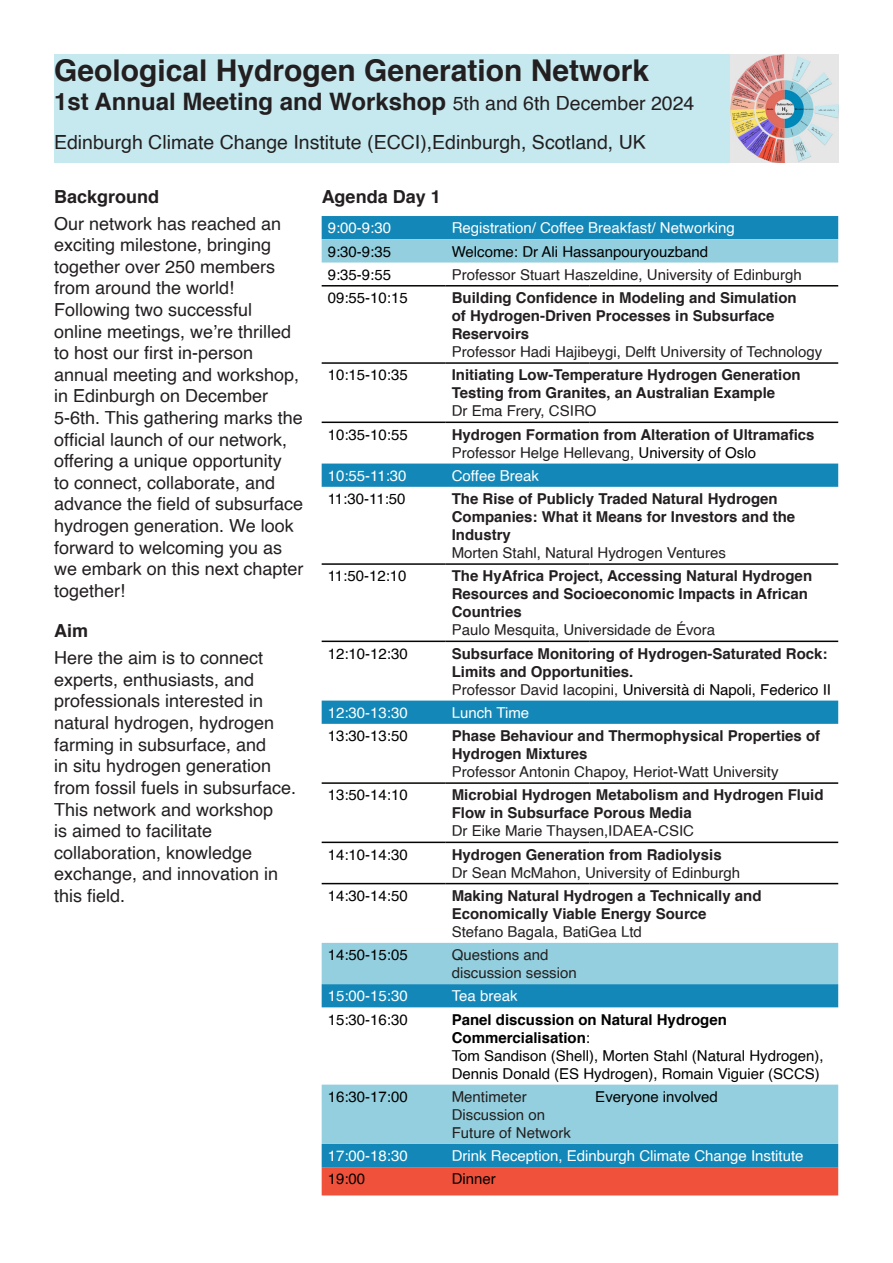
<style>
.page{position:relative;width:893px;height:1263px;background:#fff}
.page>*{position:absolute;margin:0;border:0;box-sizing:border-box;transform-origin:0 0}
.t1{font:700 30px "Helvetica";color:#231f20}
.t2{font:700 24px "Helvetica";color:#231f20}
.sub_title_heading{font:19.5px "Helvetica";color:#231f20}
.body{font:18px/21.6px "Helvetica";color:#231f20}
.heading{font:700 18px "Helvetica";color:#231f20}
.table_body{font:700 15px/18px "Helvetica";color:#231f20}
.table_body-2{font:15px/18px "Helvetica";color:#231f20}
.table_body-3{font:15px/18px "Helvetica";color:#000}
.table_body-4{font:15px "Helvetica";color:#fff}
.table_body-5{font:700 15px/18px "Helvetica";color:#000}
.s1{font-weight:400;font-size:19.5px}
.s2{font-weight:400}
.s3{font-weight:400;color:#000}
.s4{color:#231f20}
</style>
<div class="page">
<div style="left:54px;top:54px;width:785px;height:108px;background:#c6e9ef"></div>
<div style="left:322px;top:216px;width:516px;height:951px;background:#1388b8"></div>
<svg style="left:322px;top:239px;width:516px;height:905px"></svg>
<div style="left:322px;top:1167px;width:516px;height:28px;background:#f0513a"></div>
<hr style="left:322px;top:563px;width:124px;height:2px;background:#040503">
<hr style="left:446px;top:563px;width:143px;height:2px;background:#040503">
<hr style="left:589px;top:563px;width:249px;height:2px;background:#040503">
<hr style="left:322px;top:641px;width:124px;height:1px;background:#040503">
<hr style="left:446px;top:641px;width:143px;height:1px;background:#040503">
<hr style="left:589px;top:641px;width:249px;height:1px;background:#040503">
<hr style="left:322px;top:362px;width:124px;height:2px;background:#040503">
<hr style="left:446px;top:362px;width:143px;height:2px;background:#040503">
<hr style="left:589px;top:362px;width:249px;height:2px;background:#040503">
<hr style="left:322px;top:422px;width:124px;height:1px;background:#040503">
<hr style="left:446px;top:422px;width:143px;height:1px;background:#040503">
<hr style="left:589px;top:422px;width:249px;height:1px;background:#040503">
<hr style="left:322px;top:285px;width:124px;height:2px;background:#040503">
<hr style="left:446px;top:285px;width:143px;height:2px;background:#040503">
<hr style="left:589px;top:285px;width:249px;height:2px;background:#040503">
<hr style="left:322px;top:782px;width:124px;height:2px;background:#040503">
<hr style="left:446px;top:782px;width:143px;height:2px;background:#040503">
<hr style="left:589px;top:782px;width:249px;height:2px;background:#040503">
<hr style="left:322px;top:842px;width:124px;height:1px;background:#040503">
<hr style="left:446px;top:842px;width:143px;height:1px;background:#040503">
<hr style="left:589px;top:842px;width:249px;height:1px;background:#040503">
<hr style="left:322px;top:883px;width:124px;height:1px;background:#040503">
<hr style="left:446px;top:883px;width:143px;height:1px;background:#040503">
<hr style="left:589px;top:883px;width:249px;height:1px;background:#040503">
<img style="left:731px;top:54px;width:108px;height:108px">
<p class="t1" style="left:54px;top:46px;width:597px">Geological Hydrogen Generation Network</p>
<p class="t2" style="left:54px;top:82px;width:642px">1st Annual Meeting and Workshop <span class="s1">5th and 6th December 2024</span></p>
<p class="sub_title_heading" style="left:54px;top:128px;width:593px">Edinburgh Climate Change Institute (ECCI),Edinburgh, Scotland, UK</p>
<p class="heading" style="left:54px;top:182px;width:107px">Background</p>
<p class="heading" style="left:322px;top:182px;width:121px">Agenda Day 1</p>
<p class="body" style="left:54px;top:213px;width:251px">Our network has reached an exciting milestone, bringing together over 250 members from around the world!<br>Following two successful online meetings, we’re thrilled to host our first in-person annual meeting and workshop, in Edinburgh on December<br>5-6th. This gathering marks the official launch of our network, offering a unique opportunity<br>to connect, collaborate, and advance the field of subsurface hydrogen generation. We look forward to welcoming you as we embark on this next chapter together!</p>
<p class="heading" style="left:54px;top:616px;width:36px">Aim</p>
<p class="body" style="left:54px;top:648px;width:244px">Here the aim is to connect experts, enthusiasts, and professionals interested in natural hydrogen, hydrogen farming in subsurface, and<br>in situ hydrogen generation from fossil fuels in subsurface.<br>This network and workshop<br>is aimed to facilitate collaboration, knowledge exchange, and innovation in this field.</p>
<p class="table_body-4" style="left:328px;top:216px;width:65px">9:00-9:30</p>
<p class="table_body-4" style="left:452px;top:216px;width:285px">Registration/ Coffee Breakfast/ Networking</p>
<p class="table_body-3" style="left:328px;top:243px;width:65px">9:30-9:35</p>
<p class="table_body-3" style="left:452px;top:243px;width:258px">Welcome: Dr Ali Hassanpouryouzband</p>
<p class="table_body-3" style="left:328px;top:266px;width:65px">9:35-9:55</p>
<p class="table_body-2" style="left:452px;top:266px;width:352px">Professor Stuart Haszeldine, University of Edinburgh</p>
<p class="table_body-3" style="left:328px;top:289px;width:82px">09:55-10:15</p>
<p class="table_body" style="left:452px;top:289px;width:347px">Building Confidence in Modeling and Simulation of Hydrogen-Driven Processes in Subsurface<br>Reservoirs</p>
<p class="table_body-2" style="left:452px;top:343px;width:372px">Professor Hadi Hajibeygi, Delft University of Technology</p>
<p class="table_body-3" style="left:328px;top:366px;width:82px">10:15-10:35</p>
<p class="table_body" style="left:452px;top:366px;width:350px">Initiating Low-Temperature Hydrogen Generation<br>Testing from Granites, an Australian Example</p>
<p class="table_body-2" style="left:452px;top:402px;width:146px">Dr Ema Frery, CSIRO</p>
<p class="table_body-3" style="left:328px;top:426px;width:82px">10:35-10:55</p>
<p class="table_body" style="left:452px;top:425px;width:364px">Hydrogen Formation from Alteration of Ultramafics<br><span class="s2">Professor Helge Hellevang,</span> <span class="s3">University of Oslo</span></p>
<p class="table_body-4" style="left:328px;top:464px;width:80px">10:55-11:30</p>
<p class="table_body-4" style="left:452px;top:464px;width:89px">Coffee Break</p>
<p class="table_body-3" style="left:328px;top:490px;width:79px">11:30-11:50</p>
<p class="table_body" style="left:452px;top:490px;width:345px">The Rise of Publicly Traded Natural Hydrogen<br>Companies: What it Means for Investors and the<br>Industry</p>
<p class="table_body-2" style="left:452px;top:544px;width:276px">Morten Stahl, Natural Hydrogen Ventures</p>
<p class="table_body-3" style="left:328px;top:567px;width:80px">11:50-12:10</p>
<p class="table_body" style="left:452px;top:567px;width:362px">The HyAfrica Project, Accessing Natural Hydrogen<br>Resources and Socioeconomic Impacts in African<br>Countries</p>
<p class="table_body-2" style="left:452px;top:621px;width:265px">Paulo Mesquita, Universidade de Évora</p>
<p class="table_body-3" style="left:328px;top:645px;width:82px">12:10-12:30</p>
<p class="table_body" style="left:452px;top:644px;width:377px">Subsurface Monitoring of Hydrogen-Saturated Rock:<br>Limits and Opportunities.</p>
<p class="table_body-3" style="left:452px;top:681px;width:381px"><span class="s4">Professor David Iacopini,</span> Università di Napoli, Federico II</p>
<p class="table_body-4" style="left:328px;top:701px;width:82px">12:30-13:30</p>
<p class="table_body-4" style="left:452px;top:701px;width:79px">Lunch Time</p>
<p class="table_body-3" style="left:328px;top:727px;width:82px">13:30-13:50</p>
<p class="table_body" style="left:452px;top:727px;width:370px">Phase Behaviour and Thermophysical Properties of<br>Hydrogen Mixtures</p>
<p class="table_body-2" style="left:452px;top:763px;width:328px">Professor Antonin Chapoy, Heriot-Watt University</p>
<p class="table_body-3" style="left:328px;top:786px;width:82px">13:50-14:10</p>
<p class="table_body" style="left:452px;top:786px;width:373px">Microbial Hydrogen Metabolism and Hydrogen Fluid<br>Flow in Subsurface Porous Media</p>
<p class="table_body-2" style="left:452px;top:822px;width:244px">Dr Eike Marie Thaysen,IDAEA-CSIC</p>
<p class="table_body-3" style="left:328px;top:846px;width:82px">14:10-14:30</p>
<p class="table_body" style="left:452px;top:845px;width:272px">Hydrogen Generation from Radiolysis</p>
<p class="table_body-2" style="left:452px;top:864px;width:290px">Dr Sean McMahon, University of Edinburgh</p>
<p class="table_body-3" style="left:328px;top:887px;width:82px">14:30-14:50</p>
<p class="table_body" style="left:452px;top:887px;width:311px">Making Natural Hydrogen a Technically and<br>Economically Viable Energy Source</p>
<p class="table_body-2" style="left:452px;top:923px;width:192px">Stefano Bagala, BatiGea Ltd</p>
<p class="table_body-3" style="left:328px;top:946px;width:82px">14:50-15:05</p>
<p class="table_body-2" style="left:452px;top:946px;width:127px">Questions and discussion session</p>
<p class="table_body-4" style="left:328px;top:984px;width:82px">15:00-15:30</p>
<p class="table_body-4" style="left:452px;top:984px;width:67px">Tea break</p>
<p class="table_body-3" style="left:328px;top:1011px;width:82px">15:30-16:30</p>
<p class="table_body-5" style="left:452px;top:1010px;width:277px">Panel discussion on Natural Hydrogen<br>Commercialisation<span class="s2">:</span></p>
<p class="table_body-3" style="left:452px;top:1047px;width:373px">Tom Sandison (Shell), Morten Stahl (Natural Hydrogen),<br>Dennis Donald (ES Hydrogen), Romain Viguier (SCCS)</p>
<p class="table_body-3" style="left:328px;top:1088px;width:82px">16:30-17:00</p>
<p class="table_body-2" style="left:452px;top:1088px;width:121px">Mentimeter<br>Discussion on<br>Future of Network</p>
<p class="table_body-3" style="left:595px;top:1088px;width:124px">Everyone involved</p>
<p class="table_body-4" style="left:328px;top:1144px;width:82px">17:00-18:30</p>
<p class="table_body-4" style="left:452px;top:1144px;width:353px">Drink Reception, Edinburgh Climate Change Institute</p>
<p class="table_body-3" style="left:328px;top:1170px;width:39px">19:00</p>
<p class="table_body-3" style="left:452px;top:1170px;width:46px">Dinner</p>
</div>
